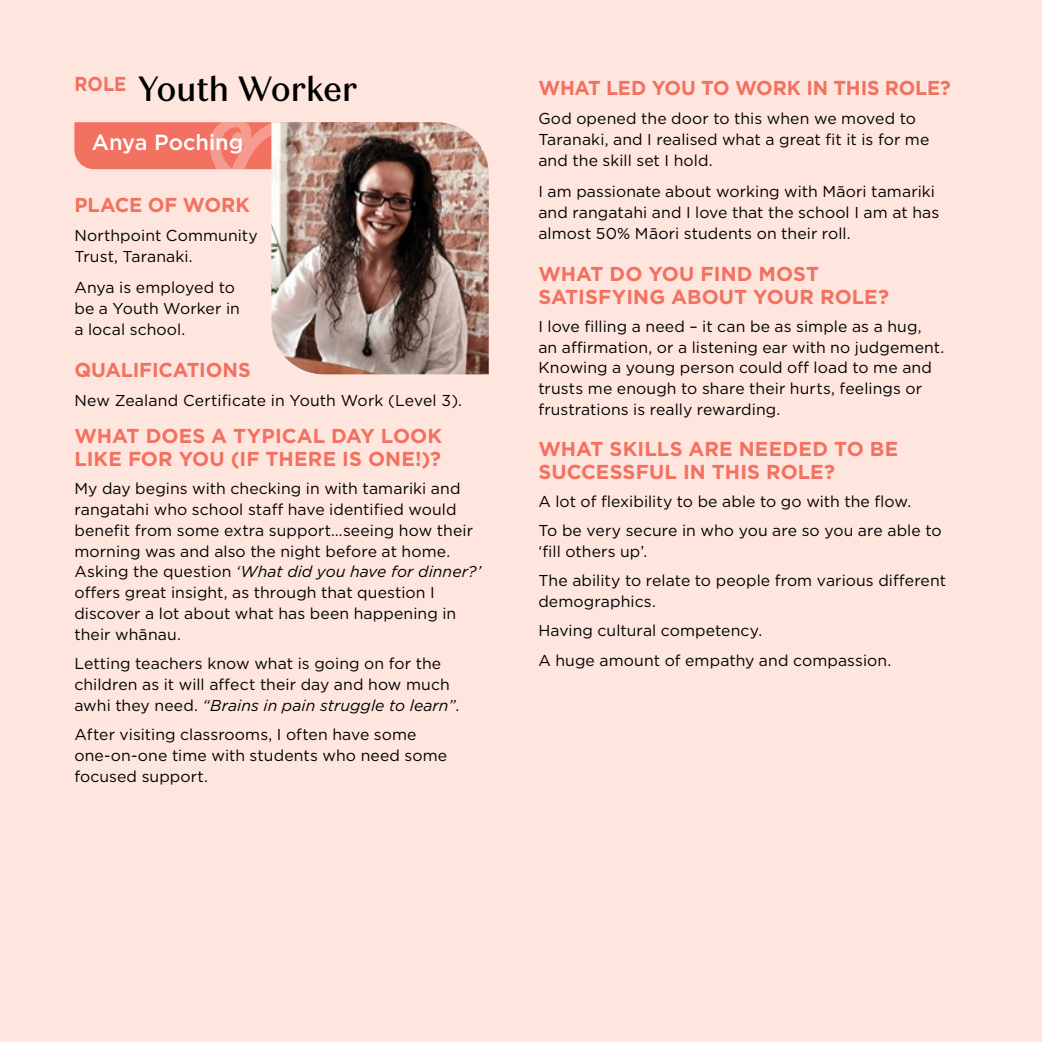
<style>
.page{position:relative;width:1042px;height:1042px;background:#fee6de}
.page>*{position:absolute;margin:0;border:0;box-sizing:border-box;transform-origin:0 0}
.t1{font:500 35px "Quiche Text";letter-spacing:-.025em;color:#000;scale:.9 1}
.t2{font:500 21.88px "Gotham";color:#fff}
.t3{font:700 20.12px/22.8px "Gotham";color:#f37160}
.t4{font:15.75px/20.8px "Gotham";letter-spacing:.005em;color:#000}
.s1{font-style:italic}
</style>
<div class="page">
<img style="left:271px;top:122px;width:218px;height:252px">
<svg style="left:74px;top:122px;width:327px;height:73px"></svg>
<h1 class="t1" style="left:74px;top:68px;width:317px"><sup>ROLE</sup> Youth Worker</h1>
<h2 class="t2" style="left:92px;top:128px;width:153px">Anya Poching</h2>
<p class="t3" style="left:74px;top:194px;width:177px">PLACE OF WORK</p>
<p class="t4" style="left:74px;top:224px;width:185px">Northpoint Community<br>Trust, Taranaki.</p>
<p class="t4" style="left:74px;top:276px;width:167px">Anya is employed to be a Youth Worker in a local school.</p>
<p class="t3" style="left:74px;top:359px;width:178px">QUALIFICATIONS</p>
<p class="t4" style="left:74px;top:389px;width:389px">New Zealand Certificate in Youth Work (Level 3).</p>
<p class="t3" style="left:74px;top:425px;width:369px">WHAT DOES A TYPICAL DAY LOOK<br>LIKE FOR YOU (IF THERE IS ONE!)?</p>
<p class="t4" style="left:74px;top:478px;width:408px">My day begins with checking in with tamariki and rangatahi who school staff have identified would benefit from some extra support…seeing how their morning was and also the night before at home.<br>Asking the question <span class="s1">‘What did you have for dinner?’ </span>offers great insight, as through that question I discover a lot about what has been happening in their whānau.</p>
<p class="t4" style="left:74px;top:653px;width:386px">Letting teachers know what is going on for the children as it will affect their day and how much awhi they need. <span class="s1">“Brains in pain struggle to learn”</span>.</p>
<p class="t4" style="left:74px;top:724px;width:374px">After visiting classrooms, I often have some one-on-one time with students who need some focused support.</p>
<p class="t3" style="left:538px;top:77px;width:414px">WHAT LED YOU TO WORK IN THIS ROLE?</p>
<p class="t4" style="left:538px;top:108px;width:392px">God opened the door to this when we moved to<br>Taranaki, and I realised what a great fit it is for me and the skill set I hold.</p>
<p class="t4" style="left:538px;top:180px;width:402px">I am passionate about working with Māori tamariki and rangatahi and I love that the school I am at has almost 50% Māori students on their roll.</p>
<p class="t3" style="left:538px;top:263px;width:352px">WHAT DO YOU FIND MOST<br>SATISFYING ABOUT YOUR ROLE?</p>
<p class="t4" style="left:538px;top:316px;width:407px">I love filling a need – it can be as simple as a hug, an affirmation, or a listening ear with no judgement.<br>Knowing a young person could off load to me and trusts me enough to share their hurts, feelings or frustrations is really rewarding.</p>
<p class="t3" style="left:538px;top:438px;width:361px">WHAT SKILLS ARE NEEDED TO BE<br>SUCCESSFUL IN THIS ROLE?</p>
<p class="t4" style="left:538px;top:486px;width:405px;line-height:29.2px">A lot of flexibility to be able to go with the flow.<br>To be very secure in who you are so you are able to</p>
<p class="t4" style="left:538px;top:536px;width:409px;line-height:29.2px">‘fill others up’.<br>The ability to relate to people from various different</p>
<p class="t4" style="left:538px;top:586px;width:354px;line-height:29.4px">demographics.<br>Having cultural competency.<br>A huge amount of empathy and compassion.</p>
</div>
